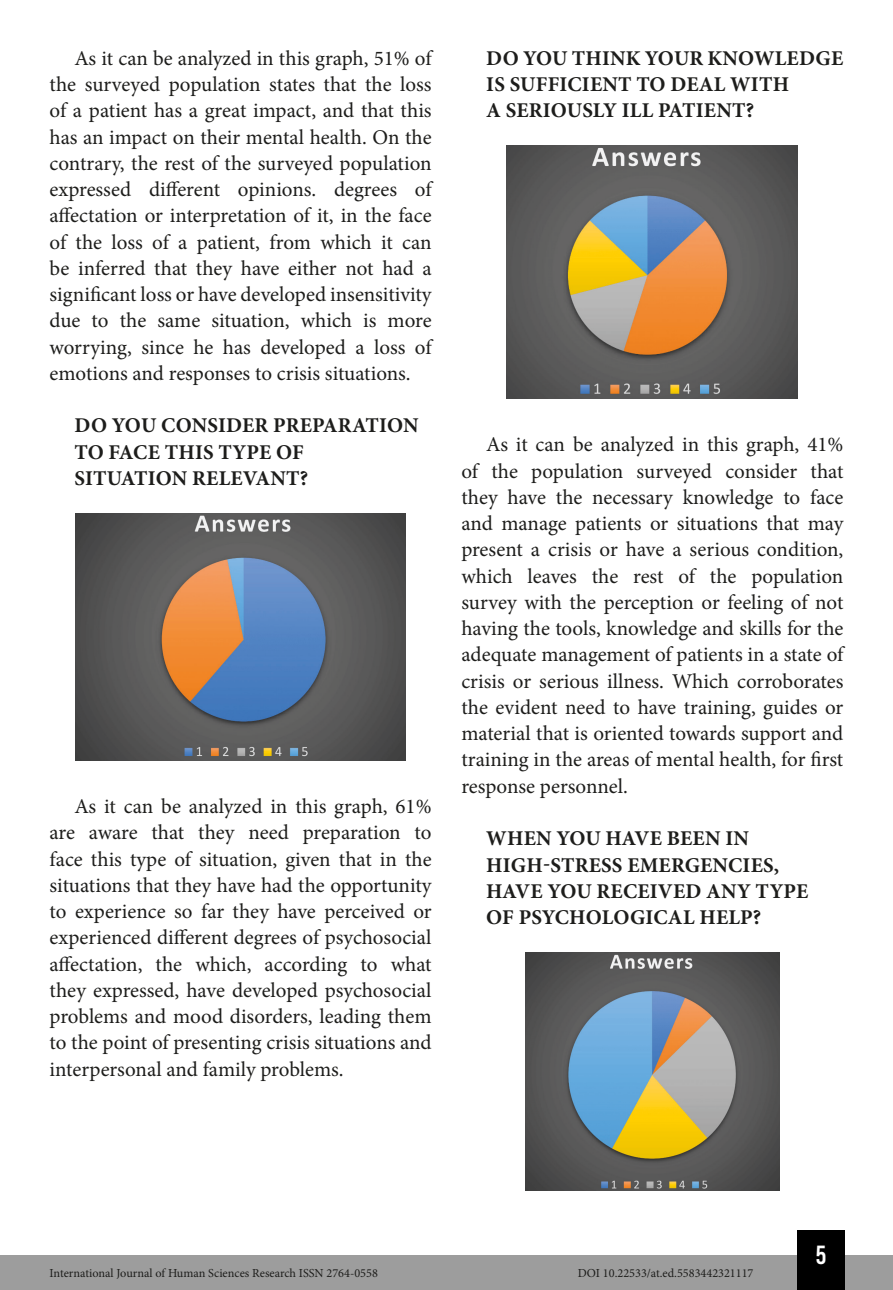
<style>
.page{position:relative;width:893px;height:1290px;background:#fff}
.page>*{position:absolute;margin:0;border:0;box-sizing:border-box;transform-origin:0 0}
.t1{font:26.25px "Bebas Kai";color:#fff}
.t2{font:21px/26.2px "Minion Pro";letter-spacing:-.005em;color:#1d1d1b;text-align:justify}
.t3{font:700 21px/26.2px "Minion Pro";letter-spacing:.01em;color:#1d1d1b}
.t4{font:12.25px "Minion Pro";color:#1d1d1b}
</style>
<div class="page">
<div style="left:0;top:1255px;width:893px;height:35px;background:#9d9d9d"></div>
<div style="left:797px;top:1230px;width:48px;height:60px;background:#000"></div>
<img style="left:75px;top:513px;width:331px;height:248px">
<img style="left:507px;top:146px;width:291px;height:253px">
<img style="left:525px;top:952px;width:254px;height:238px">
<p class="t2" style="left:50px;top:45px;width:384px;text-indent:25px">As it can be analyzed in this graph, 51% of the surveyed population states that the loss of a patient has a great impact, and that this has an impact on their mental health. On the contrary, the rest of the surveyed population expressed different opinions. degrees of affectation or interpretation of it, in the face of the loss of a patient, from which it can be inferred that they have either not had a significant loss or have developed insensitivity due to the same situation, which is more worrying, since he has developed a loss of emotions and responses to crisis situations.</p>
<p class="t3" style="left:75px;top:412px;width:346px">DO YOU CONSIDER PREPARATION<br>TO FACE THIS TYPE OF<br>SITUATION RELEVANT?</p>
<p class="t2" style="left:50px;top:793px;width:384px;text-indent:25px">As it can be analyzed in this graph, 61% are aware that they need preparation to face this type of situation, given that in the situations that they have had the opportunity to experience so far they have perceived or experienced different degrees of psychosocial affectation, the which, according to what they expressed, have developed psychosocial problems and mood disorders, leading them to the point of presenting crisis situations and interpersonal and family problems.</p>
<p class="t3" style="left:486px;top:45px;width:358px">DO YOU THINK YOUR KNOWLEDGE<br>IS SUFFICIENT TO DEAL WITH<br>A SERIOUSLY ILL PATIENT?</p>
<p class="t2" style="left:461px;top:432px;width:384px;text-indent:25px">As it can be analyzed in this graph, 41% of the population surveyed consider that they have the necessary knowledge to face and manage patients or situations that may present a crisis or have a serious condition, which leaves the rest of the population survey with the perception or feeling of not having the tools, knowledge and skills for the adequate management of patients in a state of crisis or serious illness. Which corroborates the evident need to have training, guides or material that is oriented towards support and training in the areas of mental health, for first response personnel.</p>
<p class="t3" style="left:486px;top:825px;width:324px">WHEN YOU HAVE BEEN IN<br>HIGH-STRESS EMERGENCIES,<br>HAVE YOU RECEIVED ANY TYPE<br>OF PSYCHOLOGICAL HELP?</p>
<p class="t1" style="left:816px;top:1241px;width:12px">5</p>
<p class="t4" style="left:50px;top:1265px;width:330px">International Journal of Human Sciences Research ISSN 2764-0558</p>
<p class="t4" style="left:578px;top:1265px;width:177px">DOI 10.22533/at.ed.5583442321117</p>
</div>
